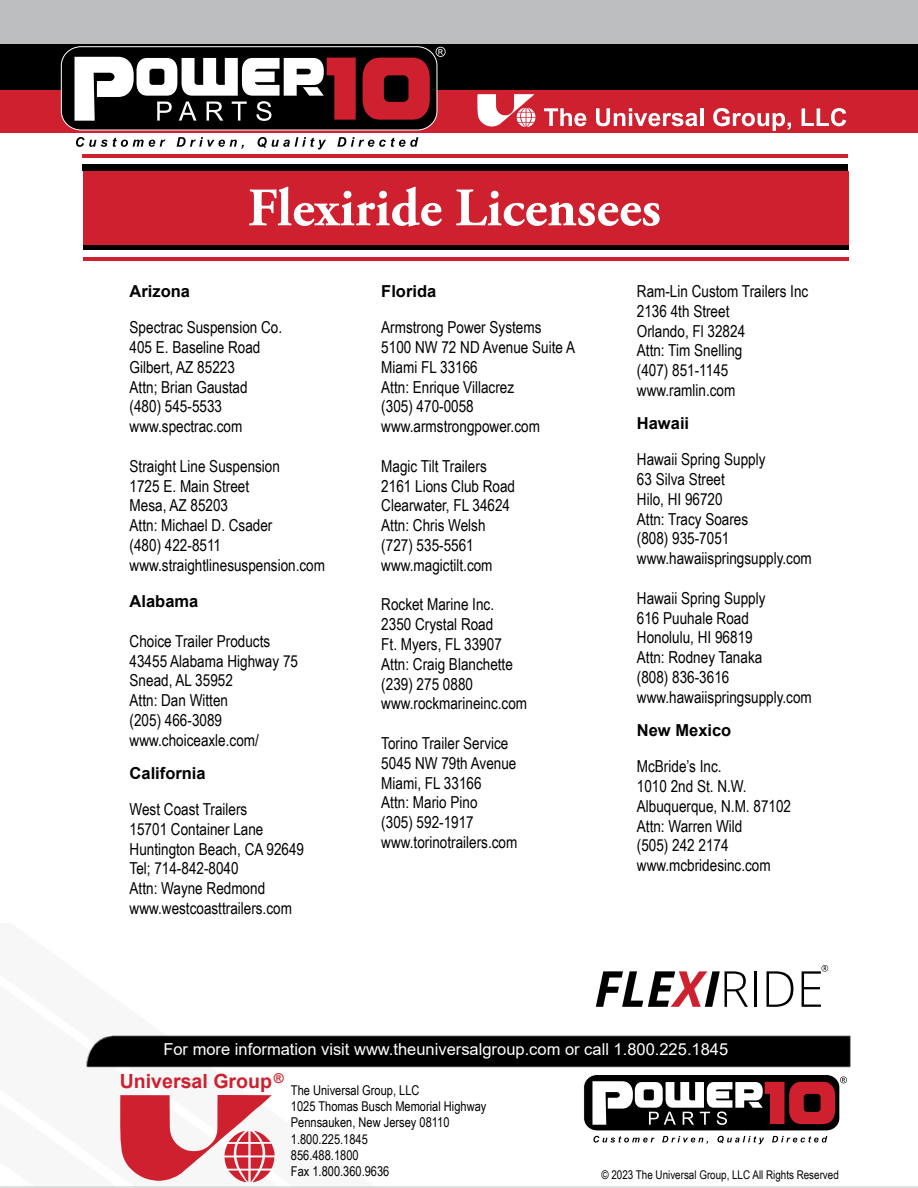
<style>
.page{position:relative;width:918px;height:1188px;background:#fff}
.page>*{position:absolute;margin:0;border:0;box-sizing:border-box;transform-origin:0 0}
.t1{font:700 54px "Adobe Garamond Pro";color:#fff}
.t2{font:700 19.65px "Arial";color:#ce202f}
.t3{font:16.5px/19.8px "Arial Narrow";color:#000}
.t4{font:16.5px "Arial";color:#fff}
.t5{font:700 16.5px "Arial";color:#000}
.t6{font:13.5px/16.2px "Arial Narrow";color:#000}
.t7{font:12px "Arial Narrow";color:#000}
.s1{color:#fff}
</style>
<div class="page">
<img style="left:80px;top:1024px;width:772px;height:51px">
<svg style="left:120px;top:1095px;width:155px;height:87px"></svg>
<div style="left:584px;top:1075px;width:256px;height:56px;background:#000;border-radius:13px"></div>
<div style="left:583px;top:1074px;width:257px;height:57px;border:1px solid #fff;border-radius:13px"></div>
<svg style="left:593px;top:1136px;width:62px;height:7px"></svg>
<svg style="left:662px;top:1136px;width:46px;height:8px"></svg>
<svg style="left:717px;top:1136px;width:47px;height:8px"></svg>
<svg style="left:772px;top:1136px;width:55px;height:7px"></svg>
<svg style="left:592px;top:1077px;width:255px;height:48px"></svg>
<div style="left:1px;top:90px;width:917px;height:43px;background:#ce202f"></div>
<div style="left:0;top:39px;width:918px;height:51px;background:#000"></div>
<div style="left:0;top:0;width:918px;height:43px;background:#bcbec0"></div>
<svg style="left:477px;top:94px;width:59px;height:33px"></svg>
<svg style="left:544px;top:108px;width:42px;height:18px"></svg>
<svg style="left:596px;top:108px;width:102px;height:18px"></svg>
<hr style="left:700px;top:108px;width:3px;height:18px;background:#fff">
<svg style="left:713px;top:108px;width:78px;height:23px"></svg>
<svg style="left:802px;top:108px;width:44px;height:18px"></svg>
<div style="left:61px;top:47px;width:376px;height:83px;background:#000;border-radius:19px"></div>
<div style="left:61px;top:46px;width:376px;height:84px;border:1px solid #fff;border-radius:19px"></div>
<svg style="left:75px;top:57px;width:281px;height:64px"></svg>
<svg style="left:363px;top:58px;width:67px;height:62px"></svg>
<svg style="left:76px;top:137px;width:90px;height:10px"></svg>
<svg style="left:177px;top:137px;width:67px;height:12px"></svg>
<svg style="left:258px;top:137px;width:68px;height:12px"></svg>
<svg style="left:337px;top:137px;width:81px;height:10px"></svg>
<svg style="left:436px;top:47px;width:10px;height:10px"></svg>
<div style="left:83px;top:243px;width:765px;height:7px;background:#000"></div>
<hr style="left:83px;top:257px;width:765px;height:3px;background:#ce202f">
<div style="left:82px;top:164px;width:766px;height:7px;background:#000"></div>
<hr style="left:82px;top:154px;width:766px;height:3px;background:#ce202f">
<div style="left:83px;top:171px;width:765px;height:74px;background:#ce202f"></div>
<svg style="left:596px;top:971px;width:152px;height:36px"></svg>
<hr style="left:754px;top:971px;width:3px;height:36px;background:#000">
<svg style="left:767px;top:971px;width:26px;height:36px"></svg>
<svg style="left:802px;top:965px;width:26px;height:42px"></svg>
<h1 class="t1" style="left:248px;top:177px;width:415px">Flexiride Licensees</h1>
<p class="t5" style="left:130px;top:280px;width:62px">Arizona</p>
<p class="t3" style="left:130px;top:317px;width:154px">Spectrac Suspension Co.<br>405 E. Baseline Road<br>Gilbert, AZ 85223<br>Attn; Brian Gaustad (480) 545-5533 www.spectrac.com</p>
<p class="t3" style="left:130px;top:456px;width:197px">Straight Line Suspension<br>1725 E. Main Street<br>Mesa, AZ 85203<br>Attn: Michael D. Csader<br>(480) 422-8511 www.straightlinesuspension.com</p>
<p class="t5" style="left:130px;top:590px;width:70px">Alabama</p>
<p class="t3" style="left:130px;top:630px;width:170px">Choice Trailer Products<br>43455 Alabama Highway 75<br>Snead, AL 35952<br>Attn: Dan Witten<br>(205) 466-3089 www.choiceaxle.com/</p>
<p class="t5" style="left:130px;top:761px;width:78px">California</p>
<p class="t3" style="left:130px;top:799px;width:176px">West Coast Trailers<br>15701 Container Lane<br>Huntington Beach, CA 92649<br>Tel; 714-842-8040<br>Attn: Wayne Redmond www.westcoasttrailers.com</p>
<p class="t5" style="left:381px;top:280px;width:57px">Florida</p>
<p class="t3" style="left:381px;top:317px;width:195px">Armstrong Power Systems<br>5100 NW 72 ND Avenue Suite A<br>Miami FL 33166<br>Attn: Enrique Villacrez<br>(305) 470-0058 www.armstrongpower.com</p>
<p class="t3" style="left:381px;top:456px;width:135px">Magic Tilt Trailers<br>2161 Lions Club Road<br>Clearwater, FL 34624<br>Attn: Chris Welsh (727) 535-5561 www.magictilt.com</p>
<p class="t3" style="left:381px;top:594px;width:147px">Rocket Marine Inc.<br>2350 Crystal Road<br>Ft. Myers, FL 33907<br>Attn: Craig Blanchette (239) 275 0880 www.rockmarineinc.com</p>
<p class="t3" style="left:381px;top:733px;width:138px">Torino Trailer Service<br>5045 NW 79th Avenue<br>Miami, FL 33166<br>Attn: Mario Pino<br>(305) 592-1917 www.torinotrailers.com</p>
<p class="t3" style="left:637px;top:281px;width:173px">Ram-Lin Custom Trailers Inc<br>2136 4th Street<br>Orlando, Fl 32824<br>Attn: Tim Snelling<br>(407) 851-1145 www.ramlin.com</p>
<p class="t5" style="left:637px;top:412px;width:54px">Hawaii</p>
<p class="t3" style="left:637px;top:449px;width:176px">Hawaii Spring Supply<br>63 Silva Street<br>Hilo, HI 96720<br>Attn: Tracy Soares<br>(808) 935-7051 www.hawaiispringsupply.com</p>
<p class="t3" style="left:637px;top:588px;width:176px">Hawaii Spring Supply<br>616 Puuhale Road<br>Honolulu, HI 96819<br>Attn: Rodney Tanaka<br>(808) 836-3616 www.hawaiispringsupply.com</p>
<p class="t5" style="left:637px;top:718px;width:96px">New Mexico</p>
<p class="t3" style="left:637px;top:756px;width:156px">McBride’s Inc.<br>1010 2nd St. N.W.<br>Albuquerque, N.M. 87102<br>Attn: Warren Wild<br>(505) 242 2174 www.mcbridesinc.com</p>
<p class="t4" style="left:163px;top:1038px;width:566px">For more information visit www.theuniversalgroup.com or call 1.800.225.1845</p>
<p class="t6" style="left:291px;top:1082px;width:197px">The Universal Group, LLC<br>1025 Thomas Busch Memorial Highway<br>Pennsauken, New Jersey 08110<br>1.800.225.1845<br>856.488.1800<br>Fax 1.800.360.9636<span class="s1">on</span></p>
<p class="t2" style="left:120px;top:1067px;width:166px">Universal Group<sup>®</sup></p>
<p class="t7" style="left:601px;top:1166px;width:239px">© 2023 The Universal Group, LLC All Rights Reserved</p>
</div>
